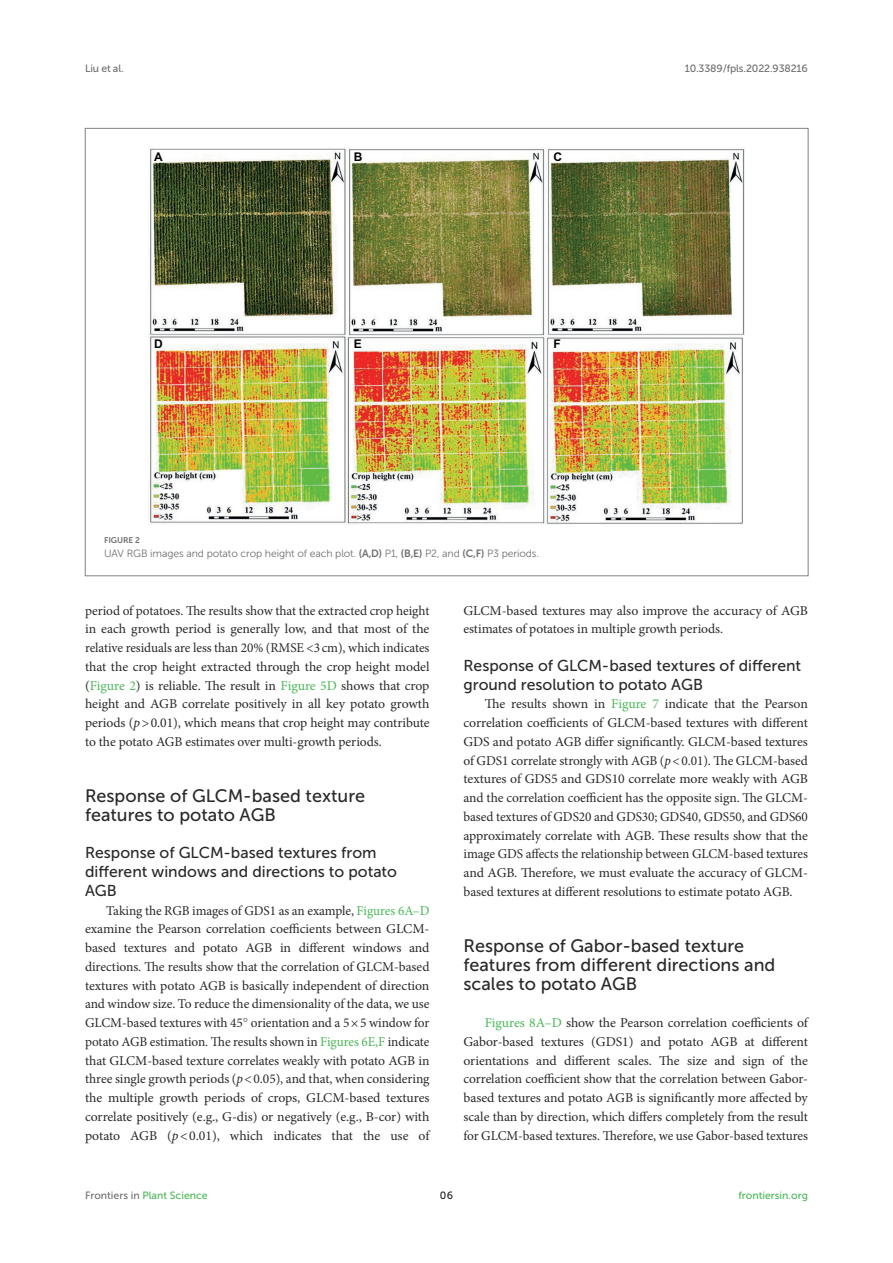
<style>
.page{position:relative;width:893px;height:1263px;background:#fff}
.page>*{position:absolute;margin:0;border:0;box-sizing:border-box;transform-origin:0 0}
.HEAD_2{font:18px/18.8px "Museo Sans 500";color:#292929}
.HEAD_3_after_HEAD_2{font:15.75px/18.8px "Museo Sans 500";color:#292929}
.HEAD_3{font:15.75px/18.8px "Museo Sans 500";color:#292929}
.TEXT_FLUSH{font:13.5px/18.8px "Minion Pro";letter-spacing:-.005em;color:#292929;text-align:justify}
.t1{font:700 12px "Arial";color:#000001}
.FIG_LEG{font:10.5px "Museo Sans 300";letter-spacing:-.01em;color:#6f6f70}
.t2{font:10.5px "Museo Sans 500";color:#49b856}
.t3{font:10.5px "Museo Sans 500";letter-spacing:-.015em;color:#6f6f70}
.t4{font:10.5px "Museo Sans 500";color:#231f20}
.FIG_HD{font:8.25px "Museo Sans 700";letter-spacing:-.01em;color:#6f6f70}
.s1{font-family:"Museo Sans 700"}
.s2{color:#49b856}
.s3{font-style:italic}
.s4{font-family:"STIX"}
.s5{color:#6f6f70}
</style>
<div class="page">
<img style="left:149px;top:147px;width:595px;height:378px">
<p class="t3" style="left:85px;top:63px;width:40px">Liu et al.</p>
<p class="t3" style="left:685px;top:63px;width:125px">10.3389/fpls.2022.938216</p>
<p class="t1" style="left:154px;top:149px;width:10px">A</p>
<p class="t1" style="left:354px;top:149px;width:10px">B</p>
<p class="t1" style="left:553px;top:149px;width:10px">C</p>
<p class="t1" style="left:154px;top:336px;width:10px">D</p>
<p class="t1" style="left:354px;top:336px;width:10px">E</p>
<p class="t1" style="left:553px;top:336px;width:9px">F</p>
<p class="FIG_HD" style="left:104px;top:536px;width:37px">FIGURE 2</p>
<p class="FIG_LEG" style="left:104px;top:548px;width:436px">UAV RGB images and potato crop height of each plot. <span class="s1">(A,D)</span> P1, <span class="s1">(B,E)</span> P2, and <span class="s1">(C,F)</span> P3 periods.</p>
<p class="TEXT_FLUSH" style="left:85px;top:601px;width:346px">period of potatoes. The results show that the extracted crop height in each growth period is generally low, and that most of the relative residuals are less than 20% (RMSE &lt;3cm), which indicates that the crop height extracted through the crop height model (<span class="s2">Figure 2</span>) is reliable. The result in <span class="s2">Figure 5D</span> shows that crop height and AGB correlate positively in all key potato growth periods (<span class="s3">p</span>&gt;0.01), which means that crop height may contribute to the potato AGB estimates over multi-growth periods.</p>
<p class="HEAD_2" style="left:85px;top:786px;width:282px">Response of GLCM-based texture features to potato AGB</p>
<p class="HEAD_3_after_HEAD_2" style="left:85px;top:844px;width:314px">Response of GLCM-based textures from different windows and directions to potato<br>AGB</p>
<p class="TEXT_FLUSH" style="left:85px;top:901px;width:346px;text-indent:21px">Taking the RGB images of GDS1 as an example, <span class="s2">Figures 6A–D </span>examine the Pearson correlation coefficients between GLCM&shy;based textures and potato AGB in different windows and directions. The results show that the correlation of GLCM-based textures with potato AGB is basically independent of direction and window size. To reduce the dimensionality of the data, we use GLCM-based textures with 45<span class="s4">°</span> orientation and a 5×5 window for potato AGB estimation. The results shown in <span class="s2">Figures 6E,F</span> indicate that GLCM-based texture correlates weakly with potato AGB in three single growth periods (<span class="s3">p</span>&lt;0.05), and that, when considering the multiple growth periods of crops, GLCM-based textures correlate positively (e.g., G-dis) or negatively (e.g., B-cor) with potato AGB (<span class="s3">p</span>&lt;0.01), which indicates that the use of</p>
<p class="TEXT_FLUSH" style="left:463px;top:601px;width:346px">GLCM-based textures may also improve the accuracy of AGB estimates of potatoes in multiple growth periods.</p>
<p class="HEAD_3" style="left:463px;top:656px;width:339px">Response of GLCM-based textures of different ground resolution to potato AGB</p>
<p class="TEXT_FLUSH" style="left:463px;top:695px;width:346px;text-indent:21px">The results shown in <span class="s2">Figure 7</span> indicate that the Pearson correlation coefficients of GLCM-based textures with different GDS and potato AGB differ significantly. GLCM-based textures of GDS1 correlate strongly with AGB (<span class="s3">p</span>&lt;0.01). The GLCM-based textures of GDS5 and GDS10 correlate more weakly with AGB and the correlation coefficient has the opposite sign. The GLCM&shy;based textures of GDS20 and GDS30; GDS40, GDS50, and GDS60 approximately correlate with AGB. These results show that the image GDS affects the relationship between GLCM-based textures and AGB. Therefore, we must evaluate the accuracy of GLCM&shy;based textures at different resolutions to estimate potato AGB.</p>
<p class="HEAD_2" style="left:463px;top:936px;width:313px">Response of Gabor-based texture features from different directions and scales to potato AGB</p>
<p class="TEXT_FLUSH" style="left:463px;top:1013px;width:346px;text-indent:21px"><span class="s2">Figures 8A–D</span> show the Pearson correlation coefficients of Gabor-based textures (GDS1) and potato AGB at different orientations and different scales. The size and sign of the correlation coefficient show that the correlation between Gabor&shy;based textures and potato AGB is significantly more affected by scale than by direction, which differs completely from the result for GLCM-based textures. Therefore, we use Gabor-based textures</p>
<p class="t2" style="left:85px;top:1190px;width:124px"><span class="s5">Frontiers in</span> Plant Science</p>
<p class="t4" style="left:440px;top:1190px;width:15px">06</p>
<p class="t2" style="left:738px;top:1190px;width:71px">frontiersin.org</p>
</div>
